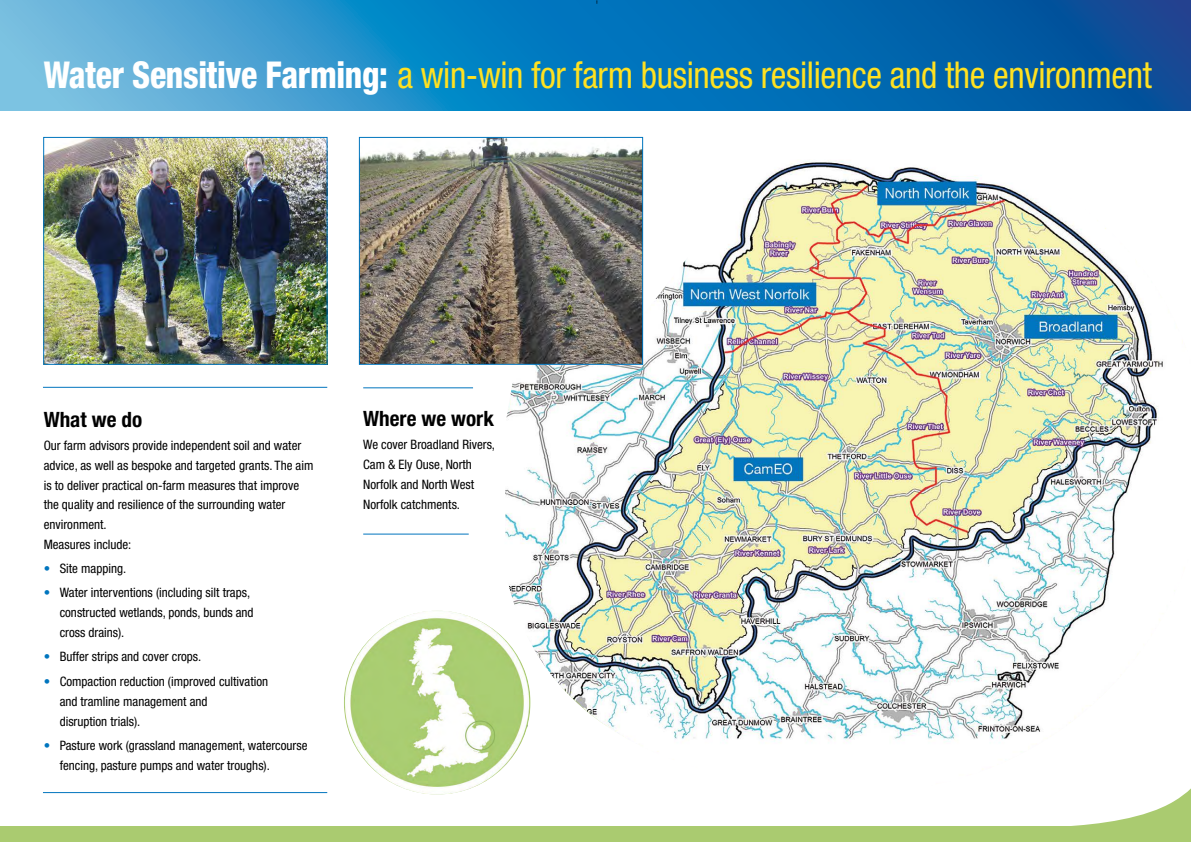
<style>
.page{position:relative;width:1191px;height:842px;background:#fff}
.page>*{position:absolute;margin:0;border:0;box-sizing:border-box;transform-origin:0 0}
.t1{font:condensed 37px "Helvetica Neue";letter-spacing:-.01em;color:#ffe121;scale:.95 1}
.t2{font:700 condensed 21.1px "Helvetica Neue";color:#000}
.t3{font:condensed 13px/19.7px "Helvetica Neue";color:#000}
.s1{font-weight:800;color:#fff}
.s2{color:#0075be}
</style>
<div class="page">
<svg style="left:0;top:0;width:1191px;height:111px"></svg>
<img style="left:45px;top:139px;width:280px;height:223px">
<div style="left:43px;top:137px;width:284px;height:227px;border:1px solid #0075be"></div>
<hr style="left:43px;top:792px;width:284px;height:1px;background:#0075be">
<hr style="left:43px;top:387px;width:284px;height:1px;background:#0075be">
<img style="left:498px;top:136px;width:677px;height:606px">
<img style="left:361px;top:139px;width:280px;height:223px">
<div style="left:359px;top:137px;width:284px;height:227px;border:1px solid #0075be"></div>
<img style="left:344px;top:611px;width:186px;height:183px">
<div style="left:348px;top:401px;width:157px;height:137px;background:#fff"></div>
<div style="left:0;top:827px;width:1191px;height:15px;background:#aacb70"></div>
<svg style="left:991px;top:727px;width:200px;height:100px"></svg>
<hr style="left:363px;top:534px;width:106px;height:1px;background:#0075be">
<hr style="left:363px;top:387px;width:110px;height:1px;background:#0075be">
<h1 class="t1" style="left:44px;top:54px;width:1168px"><span class="s1">Water Sensitive Farming:</span> a win-win for farm business resilience and the environment</h1>
<h2 class="t2" style="left:44px;top:406px;width:100px">What we do</h2>
<p class="t3" style="left:44px;top:436px;width:271px">Our farm advisors provide independent soil and water advice, as well as bespoke and targeted grants. The aim is to deliver practical on-farm measures that improve the quality and resilience of the surrounding water environment.<br>Measures include:</p>
<p class="t3" style="left:44px;top:558px;width:84px"><span class="s2">•</span> Site mapping.</p>
<p class="t3" style="left:60px;top:583px;width:195px;text-indent:-16px"><span class="s2">•</span> Water interventions (including silt traps, constructed wetlands, ponds, bunds and cross drains).</p>
<p class="t3" style="left:44px;top:647px;width:159px"><span class="s2">•</span> Buffer strips and cover crops.</p>
<p class="t3" style="left:60px;top:672px;width:210px;text-indent:-16px"><span class="s2">•</span> Compaction reduction (improved cultivation and tramline management and<br>disruption trials).</p>
<p class="t3" style="left:60px;top:736px;width:249px;text-indent:-16px"><span class="s2">•</span> Pasture work (grassland management, watercourse fencing, pasture pumps and water troughs).</p>
<h2 class="t2" style="left:363px;top:405px;width:132px">Where we work</h2>
<p class="t3" style="left:363px;top:435px;width:133px">We cover Broadland Rivers,<br>Cam &amp; Ely Ouse, North<br>Norfolk and North West<br>Norfolk catchments.</p>
</div>
